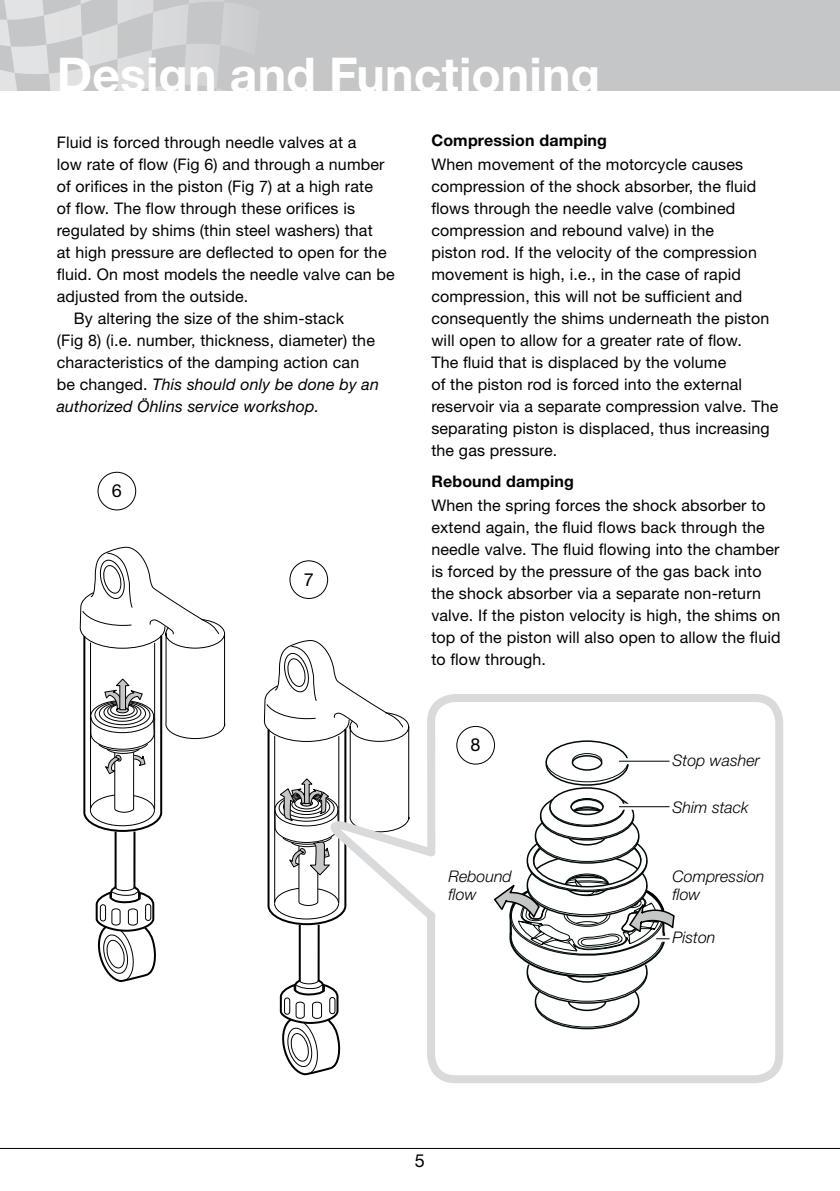
<style>
.page{position:relative;width:840px;height:1191px;background:#fff}
.page>*{position:absolute;margin:0;border:0;box-sizing:border-box;transform-origin:0 0}
.t1{font:700 48px "Helvetica Neue LT Std";letter-spacing:.005em;color:#fff}
.t2{font:18px "Helvetica Neue LT Std";color:#000}
.t3{font:16px/22px "Helvetica Neue LT Std";letter-spacing:.01em;color:#000}
.t4{font:italic 16px "Helvetica Neue LT Std";letter-spacing:.01em;color:#000}
.t5{font:italic 300 16px/18px "Helvetica Neue LT Std";color:#000}
.t6{font:700 16px "Helvetica Neue LT Std";letter-spacing:.01em;color:#000}
.s1{font-style:normal}
</style>
<div class="page">
<hr style="left:0;top:1148px;width:839px;height:1px;background:#000">
<div style="left:0;top:0;width:839px;height:91px;background:#c5c6c8"></div>
<svg style="left:0;top:0;width:228px;height:91px"></svg>
<div style="left:427px;top:694px;width:355px;height:389px;border:8px solid #d9dadb;border-radius:24px"></div>
<svg style="left:80px;top:547px;width:145px;height:435px"></svg>
<div style="left:97px;top:472px;width:39px;height:38px;border:1px solid #000;border-radius:50%"></div>
<div style="left:289px;top:560px;width:39px;height:39px;border:1px solid #000;border-radius:50%"></div>
<div style="left:456px;top:726px;width:38px;height:38px;border:1px solid #000;border-radius:50%"></div>
<svg style="left:264px;top:640px;width:178px;height:441px"></svg>
<svg style="left:493px;top:740px;width:181px;height:289px"></svg>
<h1 class="t1" style="left:57px;top:46px;width:544px">Design and Functioning</h1>
<p class="t3" style="left:57px;top:131px;width:301px">Fluid is forced through needle valves at a</p>
<p class="t3" style="left:57px;top:153px;width:329px">low rate of flow (Fig 6) and through a number</p>
<p class="t3" style="left:57px;top:175px;width:317px">of orifices in the piston (Fig 7) at a high rate</p>
<p class="t3" style="left:57px;top:197px;width:300px">of flow. The flow through these orifices is</p>
<p class="t3" style="left:57px;top:219px;width:317px">regulated by shims (thin steel washers) that</p>
<p class="t3" style="left:57px;top:241px;width:331px">at high pressure are deflected to open for the</p>
<p class="t3" style="left:57px;top:263px;width:339px">fluid. On most models the needle valve can be</p>
<p class="t3" style="left:57px;top:285px;width:193px">adjusted from the outside.</p>
<p class="t3" style="left:74px;top:307px;width:271px">By altering the size of the shim-stack</p>
<p class="t3" style="left:57px;top:329px;width:319px">(Fig 8) (i.e. number, thickness, diameter) the</p>
<p class="t3" style="left:57px;top:351px;width:304px">characteristics of the damping action can</p>
<p class="t4" style="left:57px;top:374px;width:323px"><span class="s1">be changed.</span> This should only be done by an</p>
<p class="t4" style="left:57px;top:396px;width:264px">authorized Öhlins service workshop.</p>
<p class="t6" style="left:431px;top:130px;width:177px">Compression damping</p>
<p class="t3" style="left:431px;top:153px;width:348px">When movement of the motorcycle causes compression of the shock absorber, the fluid flows through the needle valve (combined compression and rebound valve) in the<br>piston rod. If the velocity of the compression movement is high, i.e., in the case of rapid compression, this will not be sufficient and consequently the shims underneath the piston will open to allow for a greater rate of flow.<br>The fluid that is displaced by the volume<br>of the piston rod is forced into the external reservoir via a separate compression valve. The separating piston is displaced, thus increasing the gas pressure.</p>
<p class="t6" style="left:431px;top:471px;width:144px">Rebound damping</p>
<p class="t3" style="left:431px;top:494px;width:350px">When the spring forces the shock absorber to extend again, the fluid flows back through the needle valve. The fluid flowing into the chamber is forced by the pressure of the gas back into the shock absorber via a separate non-return valve. If the piston velocity is high, the shims on top of the piston will also open to allow the fluid to flow through.</p>
<p class="t2" style="left:112px;top:480px;width:12px">6</p>
<p class="t2" style="left:303px;top:568px;width:12px">7</p>
<p class="t2" style="left:470px;top:734px;width:12px">8</p>
<p class="t5" style="left:672px;top:751px;width:89px">Stop washer</p>
<p class="t5" style="left:672px;top:797px;width:77px">Shim stack</p>
<p class="t5" style="left:448px;top:867px;width:65px">Rebound flow</p>
<p class="t5" style="left:672px;top:867px;width:93px">Compression flow</p>
<p class="t5" style="left:672px;top:928px;width:44px">Piston</p>
</div>
